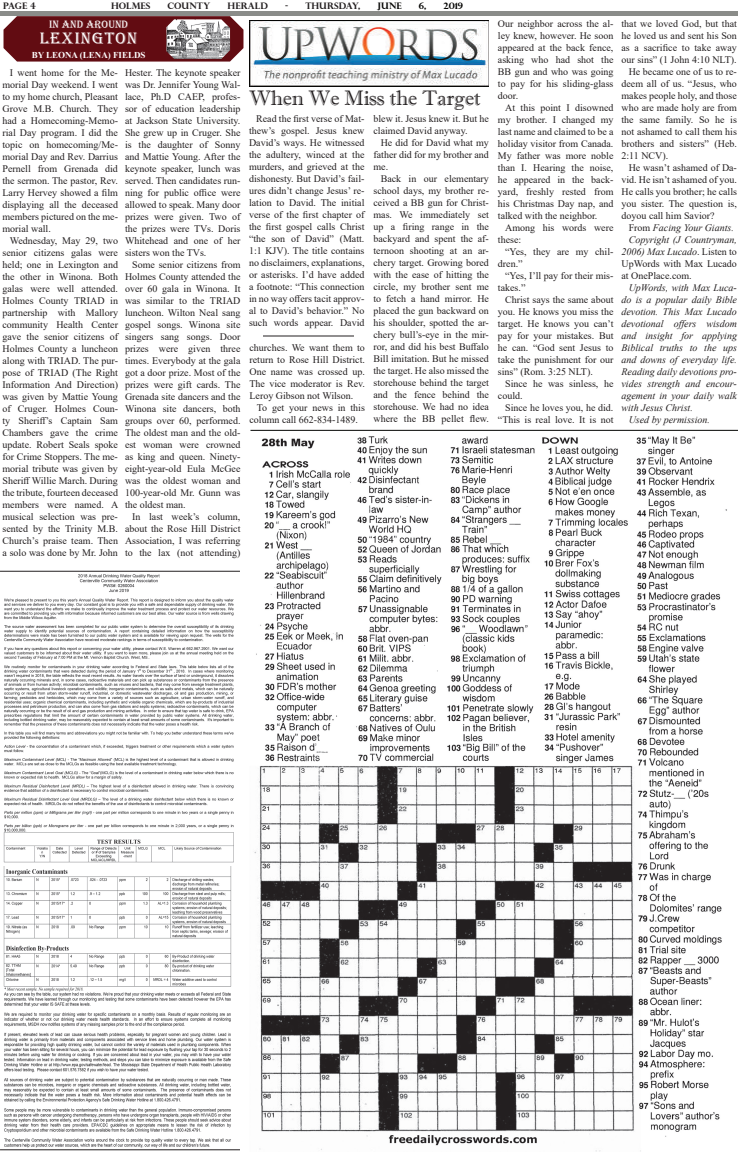
<style>
.page{position:relative;width:738px;height:1152px;background:#fff}
.page>*{position:absolute;margin:0;border:0;box-sizing:border-box;transform-origin:0 0}
.t1{font:21px "Imprint MT Shadow";letter-spacing:-.01em;color:#231f20}
.t2{font:17px "Algerian";letter-spacing:.06em;color:#fff}
.t3{font:11px "Algerian";color:#fff}
.t4{font:10px/12px "Times New Roman";color:#231f20;text-align:justify}
.t5{font:italic 10px "Times New Roman";color:#231f20}
.t6{font:700 9px "Perpetua Titling";color:#231f20}
.t7{font:700 9px "Times New Roman";color:#fff}
.t8{font:700 9px "Perpetua Titling";color:#050503}
.s1{font-style:normal}
</style>
<div class="page">
<div style="left:0;top:11px;width:738px;height:5px;background:#8a8c89"></div>
<hr style="left:250px;top:430px;width:488px;height:1px;background:#040503">
<hr style="left:0;top:571px;width:240px;height:1px;background:#231f20">
<img style="left:3px;top:574px;width:231px;height:289px">
<img style="left:3px;top:866px;width:229px;height:282px">
<img style="left:254px;top:436px;width:473px;height:716px">
<hr style="left:0;top:1150px;width:240px;height:1px;background:#231f20">
<svg style="left:4px;top:16px;width:239px;height:46px;background:#6a191f"></svg>
<img style="left:166px;top:19px;width:64px;height:40px">
<hr style="left:263px;top:336px;width:91px;height:1px;background:#231f20">
<img style="left:249px;top:20px;width:240px;height:67px">
<p class="t6" style="left:3px;top:0;width:35px">PAGE 4</p>
<p class="t6" style="left:111px;top:0;width:41px">HOLMES</p>
<p class="t6" style="left:168px;top:0;width:44px">COUNTY</p>
<p class="t6" style="left:228px;top:0;width:42px">HERALD</p>
<p class="t6" style="left:285px;top:0;width:77px">- THURSDAY,</p>
<p class="t8" style="left:377px;top:0;width:26px">JUNE</p>
<p class="t8" style="left:419px;top:0;width:9px">6,</p>
<p class="t8" style="left:443px;top:0;width:21px">2019</p>
<p class="t3" style="left:49px;top:18px;width:81px">IN AND AROUND</p>
<h2 class="t2" style="left:40px;top:29px;width:99px">LEXINGTON</h2>
<p class="t7" style="left:32px;top:48px;width:115px">BY LEONA (LENA) FIELDS</p>
<p class="t4" style="left:3px;top:67px;width:117px;text-indent:7px">I went home for the Me&shy;morial Day weekend. I went to my home church, Pleasant Grove M.B. Church. They had a Homecoming-Memo&shy;rial Day program. I did the topic on homecoming/Me&shy;morial Day and Rev. Darrius Pernell from Grenada did the sermon. The pastor, Rev.<br>Larry Hervey showed a film displaying all the deceased members pictured on the me&shy;morial wall.</p>
<p class="t4" style="left:3px;top:235px;width:118px;text-indent:7px">Wednesday, May 29, two senior citizens galas were held; one in Lexington and the other in Winona. Both galas were well attended.<br>Holmes County TRIAD in partnership with Mallory community Health Center gave the senior citizens of Holmes County a luncheon along with TRIAD. The pur&shy;pose of TRIAD (The Right Information And Direction) was given by Mattie Young of Cruger. Holmes Coun&shy;ty Sheriff’s Captain Sam Chambers gave the crime update. Robert Seals spoke for Crime Stoppers. The me&shy;morial tribute was given by Sheriff Willie March. During the tribute, fourteen deceased members were named. A musical selection was pre&shy;sented by the Trinity M.B.<br>Church’s praise team. Then a solo was done by Mr. John</p>
<p class="t4" style="left:125px;top:67px;width:117px">Hester. The keynote speaker was Dr. Jennifer Young Wal&shy;lace, Ph.D CAEP, profes&shy;sor of education leadership at Jackson State University.<br>She grew up in Cruger. She is the daughter of Sonny and Mattie Young. After the keynote speaker, lunch was served. Then candidates run&shy;ning for public office were allowed to speak. Many door prizes were given. Two of the prizes were TVs. Doris Whitehead and one of her sisters won the TVs.</p>
<p class="t4" style="left:125px;top:259px;width:117px;text-indent:7px">Some senior citizens from Holmes County attended the over 60 gala in Winona. It was similar to the TRIAD luncheon. Wilton Neal sang gospel songs. Winona site singers sang songs. Door prizes were given three times. Everybody at the gala got a door prize. Most of the prizes were gift cards. The Grenada site dancers and the Winona site dancers, both groups over 60, performed.<br>The oldest man and the old&shy;est woman were crowned as king and queen. Ninety&shy;eight-year-old Eula McGee was the oldest woman and 100-year-old Mr. Gunn was the oldest man.</p>
<p class="t4" style="left:125px;top:511px;width:117px;text-indent:7px">In last week’s column, about the Rose Hill District Association, I was referring to the lax (not attending)</p>
<h1 class="t1" style="left:249px;top:86px;width:233px">When We Miss the Target</h1>
<p class="t4" style="left:374px;top:113px;width:117px">blew it. Jesus knew it. But he claimed David anyway.</p>
<p class="t4" style="left:374px;top:137px;width:117px;text-indent:7px">He did for David what my father did for my brother and me.</p>
<p class="t4" style="left:374px;top:173px;width:117px;text-indent:7px">Back in our elementary school days, my brother re&shy;ceived a BB gun for Christ&shy;mas. We immediately set up a firing range in the backyard and spent the af&shy;ternoon shooting at an ar&shy;chery target. Growing bored with the ease of hitting the circle, my brother sent me to fetch a hand mirror. He placed the gun backward on his shoulder, spotted the ar&shy;chery bull’s-eye in the mir&shy;ror, and did his best Buffalo Bill imitation. But he missed the target. He also missed the storehouse behind the target and the fence behind the storehouse. We had no idea where the BB pellet flew.</p>
<p class="t4" style="left:249px;top:113px;width:117px;text-indent:7px">Read the first verse of Mat&shy;thew’s gospel. Jesus knew David’s ways. He witnessed the adultery, winced at the murders, and grieved at the dishonesty. But David’s fail&shy;ures didn’t change Jesus’ re&shy;lation to David. The initial verse of the first chapter of the first gospel calls Christ “the son of David” (Matt.<br>1:1 KJV). The title contains no disclaimers, explanations, or asterisks. I’d have added a footnote: “This connection in no way offers tacit approv&shy;al to David’s behavior.” No such words appear. David</p>
<p class="t4" style="left:250px;top:341px;width:117px">churches. We want them to return to Rose Hill District.<br>One name was crossed up.<br>The vice moderator is Rev.<br>Leroy Gibson not Wilson.</p>
<p class="t4" style="left:250px;top:401px;width:117px;text-indent:7px">To get your news in this column call 662-834-1489.</p>
<p class="t4" style="left:498px;top:17px;width:117px">Our neighbor across the al&shy;ley knew, however. He soon appeared at the back fence, asking who had shot the BB gun and who was going to pay for his sliding-glass door.</p>
<p class="t4" style="left:498px;top:101px;width:117px;text-indent:7px">At this point I disowned my brother. I changed my last name and claimed to be a holiday visitor from Canada.<br>My father was more noble than I. Hearing the noise, he appeared in the back&shy;yard, freshly rested from his Christmas Day nap, and talked with the neighbor.</p>
<p class="t4" style="left:498px;top:221px;width:117px;text-indent:7px">Among his words were these:</p>
<p class="t4" style="left:498px;top:245px;width:117px;text-indent:7px">“Yes, they are my chil&shy;dren.”</p>
<p class="t4" style="left:498px;top:269px;width:117px;text-indent:7px">“Yes, I’ll pay for their mis&shy;takes.”</p>
<p class="t4" style="left:498px;top:293px;width:117px;text-indent:7px">Christ says the same about you. He knows you miss the target. He knows you can’t pay for your mistakes. But he can. “God sent Jesus to take the punishment for our sins” (Rom. 3:25 NLT).</p>
<p class="t4" style="left:498px;top:377px;width:117px;text-indent:7px">Since he was sinless, he could.</p>
<p class="t4" style="left:498px;top:401px;width:117px;text-align:right">Since he loves you, he did. “This is real love. It is not</p>
<p class="t4" style="left:622px;top:17px;width:117px">that we loved God, but that</p>
<p class="t4" style="left:622px;top:29px;width:117px">he loved us and sent his Son</p>
<p class="t4" style="left:622px;top:41px;width:117px">as a sacrifice to take away</p>
<p class="t4" style="left:622px;top:53px;width:117px">our sins” (1 John 4:10 NLT).</p>
<p class="t4" style="left:629px;top:65px;width:110px">He became one of us to re-</p>
<p class="t4" style="left:622px;top:77px;width:117px">deem all of us. “Jesus, who</p>
<p class="t4" style="left:622px;top:89px;width:117px">makes people holy, and those</p>
<p class="t4" style="left:622px;top:101px;width:117px">who are made holy are from</p>
<p class="t4" style="left:622px;top:113px;width:117px">the same family. So he is</p>
<p class="t4" style="left:622px;top:125px;width:117px">not ashamed to call them his</p>
<p class="t4" style="left:622px;top:137px;width:117px">brothers and sisters” (Heb.</p>
<p class="t4" style="left:622px;top:149px;width:48px">2:11 NCV).</p>
<p class="t4" style="left:629px;top:161px;width:110px">He wasn’t ashamed of Da-</p>
<p class="t4" style="left:622px;top:173px;width:117px">vid. He isn’t ashamed of you.</p>
<p class="t4" style="left:622px;top:185px;width:117px">He calls you brother; he calls</p>
<p class="t4" style="left:622px;top:197px;width:117px">you sister. The question is,</p>
<p class="t4" style="left:622px;top:209px;width:95px">doyou call him Savior?</p>
<p class="t5" style="left:629px;top:221px;width:107px"><span class="s1">From</span> Facing Your Giants.</p>
<p class="t5" style="left:629px;top:233px;width:110px">Copyright (J Countryman,</p>
<p class="t5" style="left:622px;top:245px;width:117px">2006) Max Lucado<span class="s1">. Listen to</span></p>
<p class="t4" style="left:622px;top:257px;width:117px">UpWords with Max Lucado</p>
<p class="t4" style="left:622px;top:269px;width:72px">at OnePlace.com.</p>
<p class="t5" style="left:629px;top:281px;width:110px">UpWords, with Max Luca-</p>
<p class="t5" style="left:622px;top:293px;width:117px">do is a popular daily Bible</p>
<p class="t5" style="left:622px;top:305px;width:117px">devotion. This Max Lucado</p>
<p class="t5" style="left:622px;top:317px;width:117px">devotional offers wisdom</p>
<p class="t5" style="left:622px;top:329px;width:117px">and insight for applying</p>
<p class="t5" style="left:622px;top:341px;width:117px">Biblical truths to the ups</p>
<p class="t5" style="left:622px;top:353px;width:117px">and downs of everyday life.</p>
<p class="t5" style="left:622px;top:365px;width:117px">Reading daily devotions pro-</p>
<p class="t5" style="left:622px;top:377px;width:117px">vides strength and encour-</p>
<p class="t5" style="left:622px;top:389px;width:117px">agement in your daily walk</p>
<p class="t5" style="left:622px;top:401px;width:73px">with Jesus Christ.</p>
<p class="t5" style="left:629px;top:413px;width:83px">Used by permission.</p>
</div>
